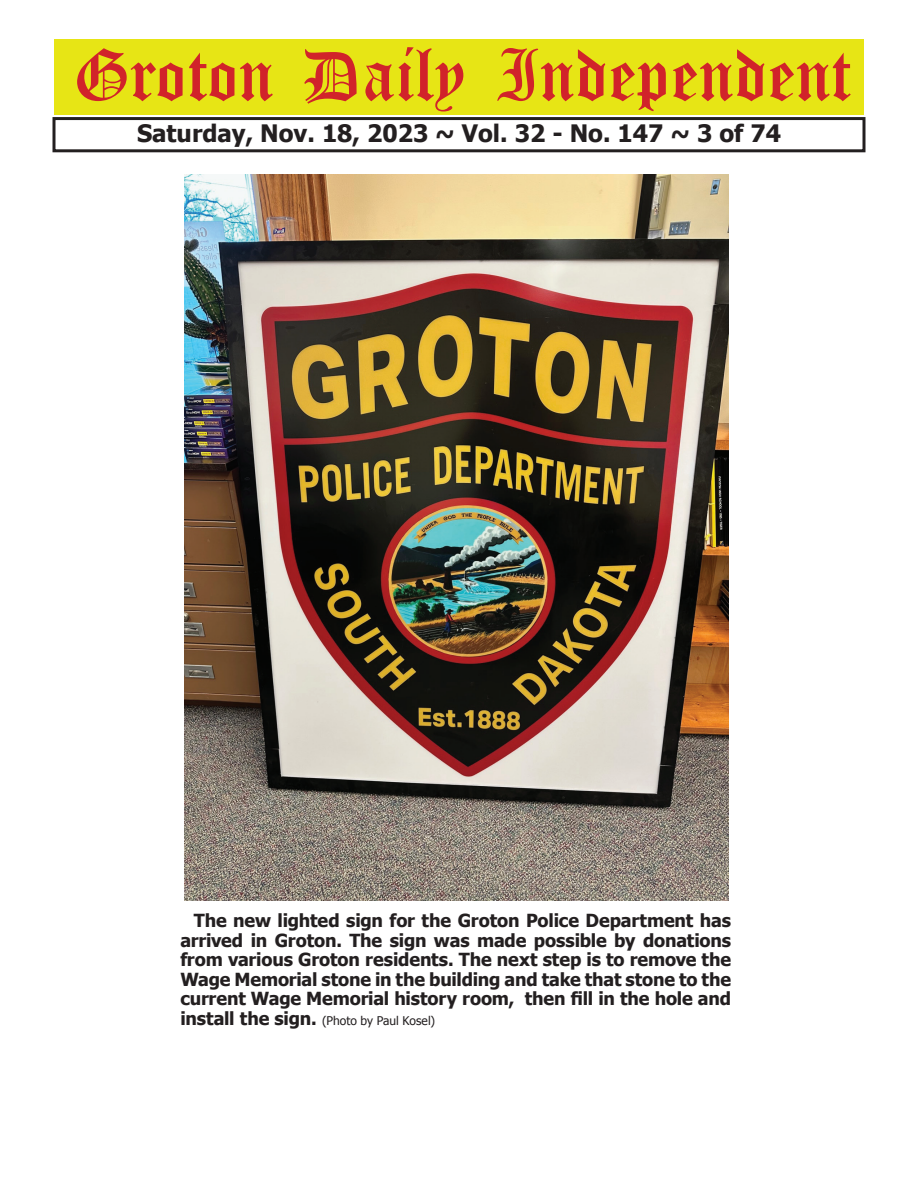
<style>
.page{position:relative;width:918px;height:1188px;background:#fff}
.page>*{position:absolute;margin:0;border:0;box-sizing:border-box;transform-origin:0 0}
.t1{font:54px "Old English Five";color:#d1232a}
.t2{font:700 24px "Tahoma";color:#231f20}
.t3{font:700 18px/19.5px "Tahoma";letter-spacing:-.01em;color:#231f20;text-align:justify}
.t4{font:12px "Tahoma";color:#231f20}
.s1{font-weight:700;font-size:18px}
</style>
<div class="page">
<div style="left:52px;top:117px;width:814px;height:35px;border:3px solid #231f20"></div>
<div style="left:54px;top:40px;width:810px;height:75px;background:#e7e515"></div>
<img style="left:185px;top:175px;width:544px;height:726px">
<h1 class="t1" style="left:73px;top:50px;width:779px">Groton Daily Independent</h1>
<h2 class="t2" style="left:137px;top:116px;width:645px">Saturday, Nov. 18, 2023 ~ Vol. 32 - No. 147 ~ 3 of 74</h2>
<p class="t3" style="left:180px;top:910px;width:552px;text-indent:14px">The new lighted sign for the Groton Police Department has arrived in Groton. The sign was made possible by donations from various Groton residents. The next step is to remove the Wage Memorial stone in the building and take that stone to the current Wage Memorial history room, then fill in the hole and</p>
<p class="t4" style="left:180px;top:1013px;width:256px"><span class="s1">install the sign.</span> (Photo by Paul Kosel)</p>
</div>
